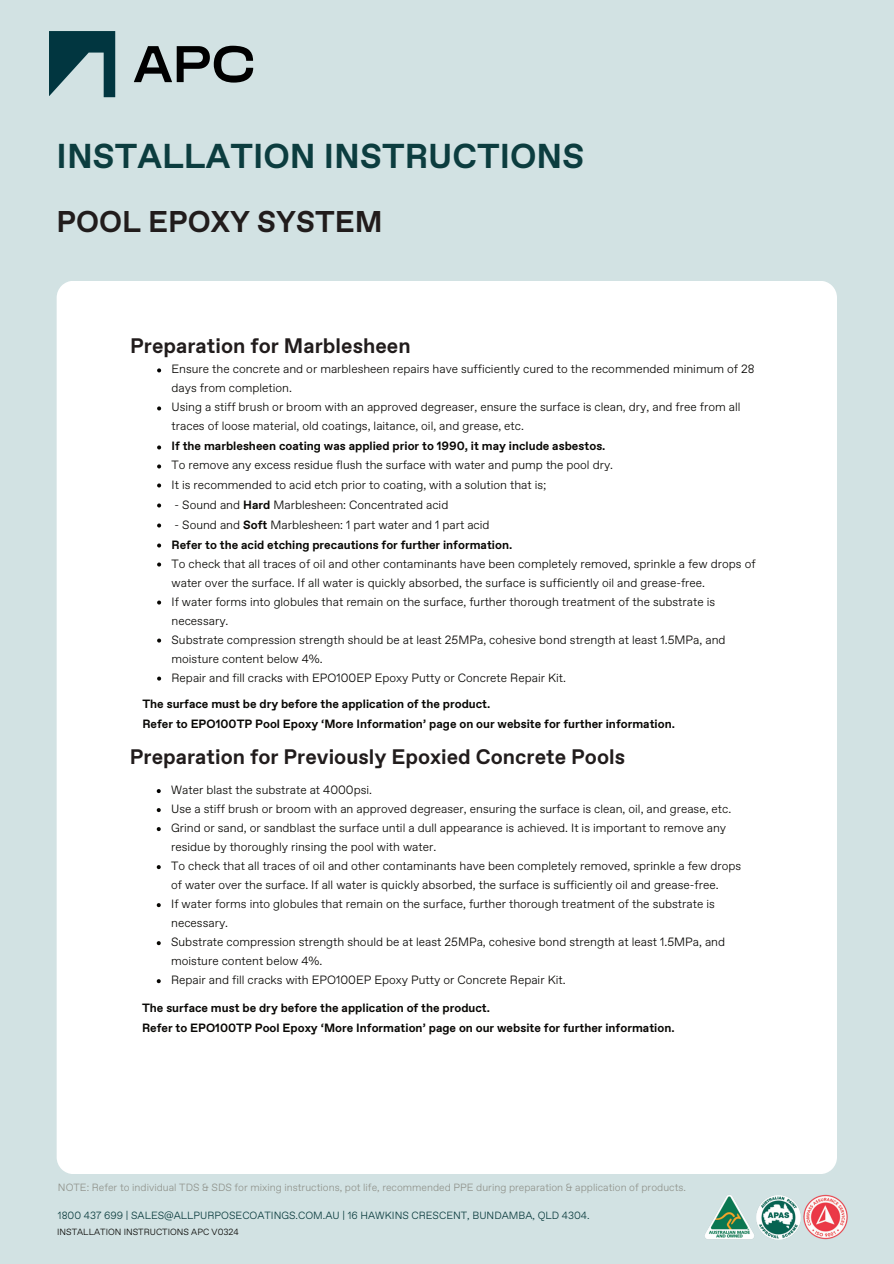
<style>
.page{position:relative;width:894px;height:1264px;background:#fff}
.page>*{position:absolute;margin:0;border:0;box-sizing:border-box;transform-origin:0 0}
.t1{font:700 34.5px "ABC Favorit";color:#0c3d3f}
.t2{font:700 30px "ABC Favorit";color:#211c1c}
.t3{font:700 21px "ABC Favorit";color:#211c1c}
.t4{font:300 12px/19px "ABC Favorit";color:#080704}
.t5{font:700 12px/20px "ABC Favorit";color:#080704}
.t6{font:300 10.5px "ABC Favorit";color:#90938c}
.t7{font:300 10.5px "ABC Favorit";color:#0c3d3f}
.t8{font:300 9px "ABC Favorit";color:#080704}
.s1{font-weight:700}
.s2{font-weight:300}
</style>
<div class="page">
<div style="left:0;top:0;width:893px;height:1263px;background:#d2e2e3"></div>
<div style="left:57px;top:281px;width:779px;height:892px;background:#fff"></div>
<svg style="left:49px;top:31px;width:66px;height:66px"></svg>
<svg style="left:134px;top:46px;width:119px;height:37px"></svg>
<svg style="left:157px;top:368px;width:4px;height:4px"></svg>
<svg style="left:157px;top:406px;width:4px;height:4px"></svg>
<svg style="left:157px;top:445px;width:4px;height:4px"></svg>
<svg style="left:157px;top:464px;width:4px;height:4px"></svg>
<svg style="left:157px;top:483px;width:4px;height:4px"></svg>
<svg style="left:157px;top:503px;width:4px;height:4px"></svg>
<svg style="left:157px;top:523px;width:4px;height:4px"></svg>
<svg style="left:157px;top:543px;width:4px;height:4px"></svg>
<svg style="left:157px;top:562px;width:4px;height:4px"></svg>
<svg style="left:157px;top:600px;width:4px;height:4px"></svg>
<svg style="left:157px;top:638px;width:4px;height:4px"></svg>
<svg style="left:157px;top:676px;width:4px;height:4px"></svg>
<svg style="left:157px;top:789px;width:4px;height:4px"></svg>
<svg style="left:157px;top:808px;width:4px;height:4px"></svg>
<svg style="left:157px;top:827px;width:4px;height:4px"></svg>
<svg style="left:157px;top:865px;width:4px;height:4px"></svg>
<svg style="left:157px;top:903px;width:4px;height:4px"></svg>
<svg style="left:157px;top:941px;width:4px;height:4px"></svg>
<svg style="left:157px;top:979px;width:4px;height:4px"></svg>
<img style="left:803px;top:1194px;width:45px;height:45px">
<img style="left:763px;top:1195px;width:37px;height:43px">
<img style="left:705px;top:1195px;width:58px;height:44px">
<h1 class="t1" style="left:57px;top:136px;width:529px">INSTALLATION INSTRUCTIONS</h1>
<h2 class="t2" style="left:57px;top:203px;width:327px">POOL EPOXY SYSTEM</h2>
<h3 class="t3" style="left:130px;top:333px;width:282px">Preparation for Marblesheen</h3>
<p class="t4" style="left:171px;top:360px;width:584px">Ensure the concrete and or marblesheen repairs have sufficiently cured to the recommended minimum of 28 days from completion.<br>Using a stiff brush or broom with an approved degreaser, ensure the surface is clean, dry, and free from all traces of loose material, old coatings, laitance, oil, and grease, etc.</p>
<p class="t5" style="left:171px;top:436px;width:435px">If the marblesheen coating was applied prior to 1990, it may include asbestos.</p>
<p class="t4" style="left:171px;top:456px;width:443px">To remove any excess residue flush the surface with water and pump the pool dry.<br>It is recommended to acid etch prior to coating, with a solution that is;</p>
<p class="t4" style="left:174px;top:495px;width:275px">- Sound and <span class="s1">Hard</span> Marblesheen: Concentrated acid</p>
<p class="t5" style="left:171px;top:514px;width:342px"><span class="s2">- Sound and</span> Soft <span class="s2">Marblesheen: 1 part water and 1 part acid<br></span>Refer to the acid etching precautions for further information.</p>
<p class="t4" style="left:171px;top:554px;width:585px">To check that all traces of oil and other contaminants have been completely removed, sprinkle a few drops of water over the surface. If all water is quickly absorbed, the surface is sufficiently oil and grease-free.<br>If water forms into globules that remain on the surface, further thorough treatment of the substrate is necessary.<br>Substrate compression strength should be at least 25MPa, cohesive bond strength at least 1.5MPa, and moisture content below 4%.<br>Repair and fill cracks with EPO100EP Epoxy Putty or Concrete Repair Kit.</p>
<p class="t5" style="left:142px;top:694px;width:534px">The surface must be dry before the application of the product.<br>Refer to EPO100TP Pool Epoxy ‘More Information’ page on our website for further information.</p>
<h3 class="t3" style="left:130px;top:744px;width:497px">Preparation for Previously Epoxied Concrete Pools</h3>
<p class="t4" style="left:171px;top:780px;width:571px">Water blast the substrate at 4000psi.<br>Use a stiff brush or broom with an approved degreaser, ensuring the surface is clean, oil, and grease, etc.<br>Grind or sand, or sandblast the surface until a dull appearance is achieved. It is important to remove any residue by thoroughly rinsing the pool with water.<br>To check that all traces of oil and other contaminants have been completely removed, sprinkle a few drops of water over the surface. If all water is quickly absorbed, the surface is sufficiently oil and grease-free.<br>If water forms into globules that remain on the surface, further thorough treatment of the substrate is necessary.<br>Substrate compression strength should be at least 25MPa, cohesive bond strength at least 1.5MPa, and moisture content below 4%.<br>Repair and fill cracks with EPO100EP Epoxy Putty or Concrete Repair Kit.</p>
<p class="t5" style="left:142px;top:998px;width:534px">The surface must be dry before the application of the product.<br>Refer to EPO100TP Pool Epoxy ‘More Information’ page on our website for further information.</p>
<p class="t6" style="left:58px;top:1181px;width:629px">NOTE: Refer to individual TDS &amp; SDS for mixing instructions, pot life, recommended PPE during preparation &amp; application of products.</p>
<p class="t7" style="left:58px;top:1209px;width:533px">1800 437 699 | SALES@ALLPURPOSECOATINGS.COM.AU | 16 HAWKINS CRESCENT, BUNDAMBA, QLD 4304.</p>
<p class="t8" style="left:57px;top:1226px;width:183px">INSTALLATION INSTRUCTIONS APC V0324</p>
</div>
